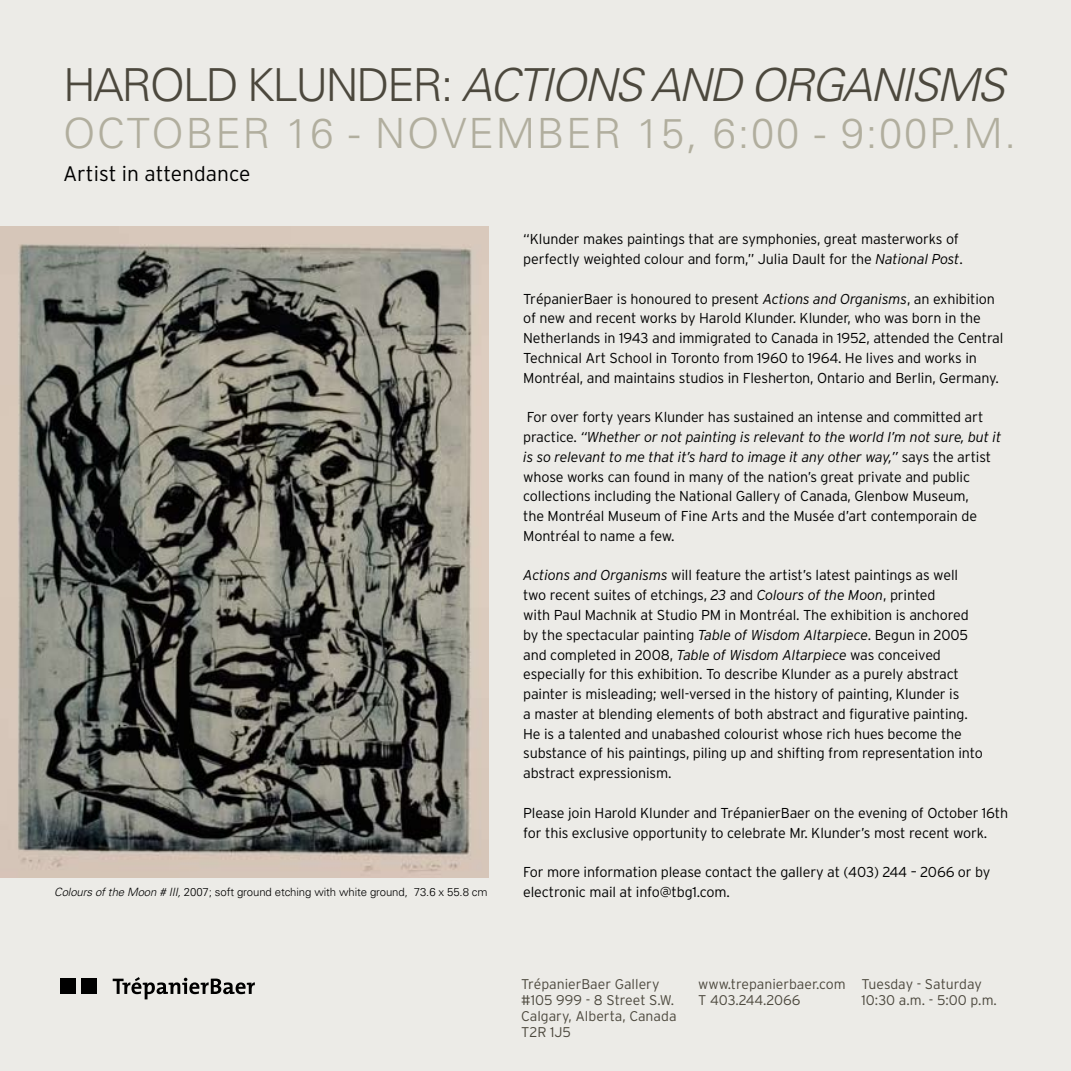
<style>
.page{position:relative;width:1071px;height:1071px;background:#ecebe7}
.page>*{position:absolute;margin:0;border:0;box-sizing:border-box;transform-origin:0 0}
.t1{font:italic 300 45.5px "Univers";letter-spacing:-.05em;color:#4c483d}
.t2{font:300 41.65px "Univers";letter-spacing:.04em;color:#b1ae9e}
.t3{font:300 21px "Interstate";color:#000}
.t4{font:300 14.35px/19.8px "Interstate";letter-spacing:-.01em;color:#000}
.t5{font:300 14px/16.1px "Interstate";color:#4c483d}
.t6{font:300 11.38px "Univers";letter-spacing:-.01em;color:#000}
.s1{font-style:normal}
.s2{font-style:italic}
</style>
<div class="page">
<div style="left:61px;top:979px;width:15px;height:15px;background:#000"></div>
<div style="left:81px;top:979px;width:15px;height:15px;background:#000"></div>
<svg style="left:113px;top:977px;width:142px;height:22px"></svg>
<img style="left:0;top:226px;width:488px;height:652px">
<h1 class="t1" style="left:63px;top:57px;width:943px"><span class="s1">Harold Klunder:</span> ACTIONS AND ORGANISMS</h1>
<h2 class="t2" style="left:63px;top:108px;width:955px">October 16 - November 15, 6:00 - 9:00p.m.</h2>
<h3 class="t3" style="left:63px;top:162px;width:189px">Artist in attendance</h3>
<p class="t4" style="left:523px;top:229px;width:441px">“Klunder makes paintings that are symphonies, great masterworks of perfectly weighted colour and form,” Julia Dault for the <span class="s2">National Post</span>.</p>
<p class="t4" style="left:523px;top:289px;width:482px">TrépanierBaer is honoured to present <span class="s2">Actions and Organisms</span>, an exhibition of new and recent works by Harold Klunder. Klunder, who was born in the Netherlands in 1943 and immigrated to Canada in 1952, attended the Central Technical Art School in Toronto from 1960 to 1964. He lives and works in Montréal, and maintains studios in Flesherton, Ontario and Berlin, Germany.</p>
<p class="t4" style="left:523px;top:407px;width:480px">For over forty years Klunder has sustained an intense and committed art practice. <span class="s2">“Whether or not painting is relevant to the world I’m not sure, but it is so relevant to me that it’s hard to image it any other way,”</span> says the artist whose works can found in many of the nation’s great private and public collections including the National Gallery of Canada, Glenbow Museum,<br>the Montréal Museum of Fine Arts and the Musée d’art contemporain de Montréal to name a few.</p>
<p class="t4" style="left:523px;top:565px;width:461px"><span class="s2">Actions and Organisms</span> will feature the artist’s latest paintings as well two recent suites of etchings, <span class="s2">23</span> and <span class="s2">Colours of the Moon</span>, printed<br>with Paul Machnik at Studio PM in Montréal. The exhibition is anchored by the spectacular painting <span class="s2">Table of Wisdom Altarpiece</span>. Begun in 2005 and completed in 2008, <span class="s2">Table of Wisdom Altarpiece</span> was conceived especially for this exhibition. To describe Klunder as a purely abstract painter is misleading; well-versed in the history of painting, Klunder is<br>a master at blending elements of both abstract and figurative painting.<br>He is a talented and unabashed colourist whose rich hues become the substance of his paintings, piling up and shifting from representation into abstract expressionism.</p>
<p class="t4" style="left:523px;top:803px;width:487px">Please join Harold Klunder and TrépanierBaer on the evening of October 16th for this exclusive opportunity to celebrate Mr. Klunder’s most recent work.</p>
<p class="t4" style="left:523px;top:862px;width:469px">For more information please contact the gallery at (403) 244 – 2066 or by</p>
<p class="t6" style="left:54px;top:885px;width:435px"><span class="s2">COLOURS OF THE MOON # III,</span> 2007; soft ground etching with white ground, 73.6 x 55.8 cm</p>
<p class="t4" style="left:523px;top:882px;width:208px">electronic mail at info@tbg1.com.</p>
<p class="t5" style="left:521px;top:976px;width:157px">TrépanierBaer Gallery #105 999 - 8 Street S.W.<br>Calgary, Alberta, Canada<br>T2R 1J5</p>
<p class="t5" style="left:698px;top:976px;width:149px">www.trepanierbaer.com<br>T 403.244.2066</p>
<p class="t5" style="left:862px;top:976px;width:137px">Tuesday - Saturday<br>10:30 a.m. - 5:00 p.m.</p>
</div>
